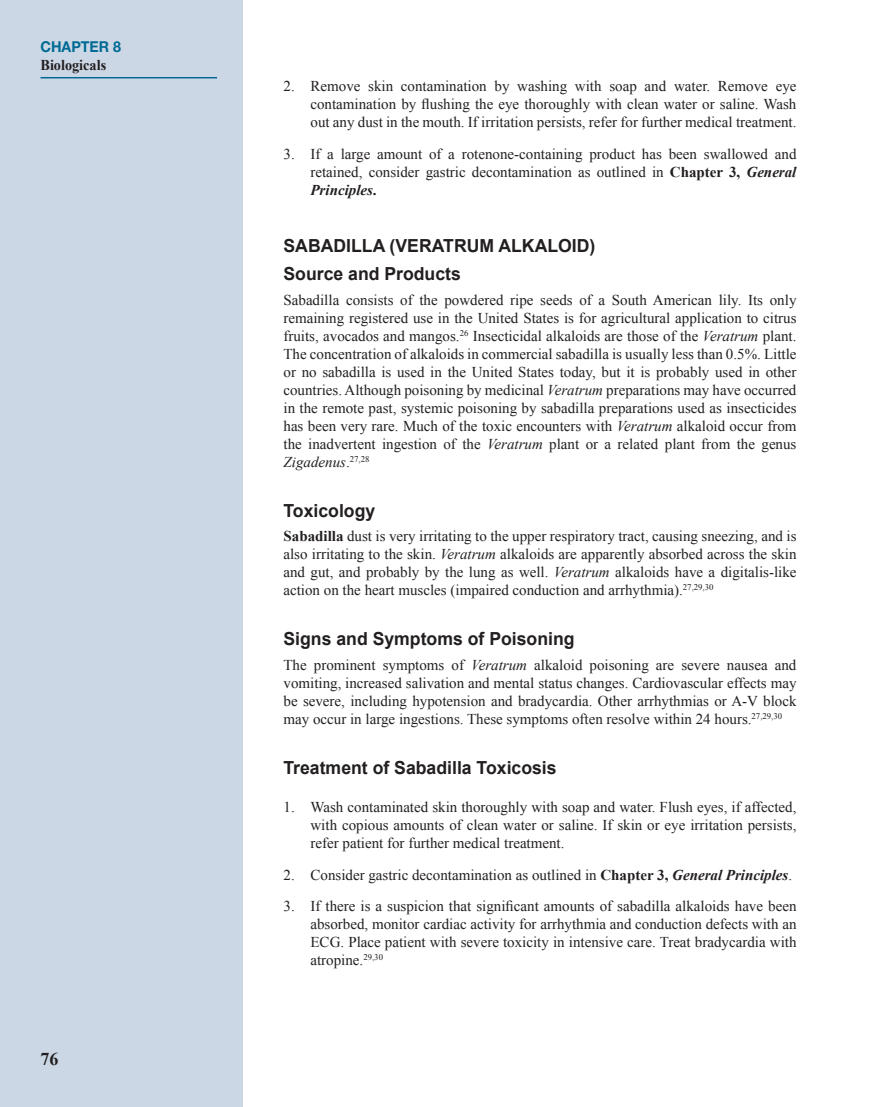
<style>
.page{position:relative;width:891px;height:1107px;background:#fff}
.page>*{position:absolute;margin:0;border:0;box-sizing:border-box;transform-origin:0 0}
.t1{font:700 18px/28.3px "Arial";color:#231f20}
.t2{font:700 18px "Times New Roman";color:#231f20}
.t3{font:15px/18px "Times New Roman";color:#231f20;text-align:justify}
.t4{font:700 15px "Times New Roman";color:#231f20;scale:.95 1}
.t5{font:700 15px "Helvetica Neue";color:#006a95;scale:.95 1}
.s1{font-weight:700}
.s2{font-weight:700;font-style:italic}
.s3{font-style:italic}
</style>
<div class="page">
<div style="left:0;top:0;width:243px;height:1107px;background:#cbd7e4"></div>
<hr style="left:40px;top:77px;width:177px;height:1px;background:#006a95">
<p class="t5" style="left:40px;top:38px;width:86px">CHAPTER 8</p>
<p class="t4" style="left:40px;top:55px;width:71px">Biologicals</p>
<p class="t2" style="left:40px;top:1047px;width:19px">76</p>
<p class="t3" style="left:310px;top:77px;width:488px;text-indent:-27px">2. Remove skin contamination by washing with soap and water. Remove eye contamination by flushing the eye thoroughly with clean water or saline. Wash out any dust in the mouth. If irritation persists, refer for further medical treatment.</p>
<p class="t3" style="left:310px;top:145px;width:488px;text-indent:-27px">3. If a large amount of a rotenone-containing product has been swallowed and retained, consider gastric decontamination as outlined in <span class="s1">Chapter 3,</span> <span class="s2">General Principles</span><span class="s1">.</span></p>
<p class="t1" style="left:284px;top:232px;width:313px">SABADILLA (VERATRUM ALKALOID)<br>Source and Products</p>
<p class="t3" style="left:284px;top:290px;width:515px">Sabadilla consists of the powdered ripe seeds of a South American lily. Its only remaining registered use in the United States is for agricultural application to citrus fruits, avocados and mangos.<sup>26</sup> Insecticidal alkaloids are those of the <span class="s3">Veratrum</span> plant.<br>The concentration of alkaloids in commercial sabadilla is usually less than 0.5%. Little or no sabadilla is used in the United States today, but it is probably used in other countries. Although poisoning by medicinal <span class="s3">Veratrum</span> preparations may have occurred in the remote past, systemic poisoning by sabadilla preparations used as insecticides has been very rare. Much of the toxic encounters with <span class="s3">Veratrum</span> alkaloid occur from the inadvertent ingestion of the <span class="s3">Veratrum</span> plant or a related plant from the genus <span class="s3">Zigadenus</span>.<sup>27,28</sup></p>
<p class="t1" style="left:284px;top:497px;width:93px">Toxicology</p>
<p class="t3" style="left:284px;top:527px;width:515px"><span class="s1">Sabadilla</span> dust is very irritating to the upper respiratory tract, causing sneezing, and is also irritating to the skin. <span class="s3">Veratrum</span> alkaloids are apparently absorbed across the skin and gut, and probably by the lung as well. <span class="s3">Veratrum</span> alkaloids have a digitalis-like action on the heart muscles (impaired conduction and arrhythmia).<sup>27,29,30</sup></p>
<p class="t1" style="left:284px;top:625px;width:293px">Signs and Symptoms of Poisoning</p>
<p class="t3" style="left:284px;top:656px;width:515px">The prominent symptoms of <span class="s3">Veratrum</span> alkaloid poisoning are severe nausea and vomiting, increased salivation and mental status changes. Cardiovascular effects may be severe, including hypotension and bradycardia. Other arrhythmias or A-V block may occur in large ingestions. These symptoms often resolve within 24 hours.<sup>27,29,30</sup></p>
<p class="t1" style="left:284px;top:754px;width:275px">Treatment of Sabadilla Toxicosis</p>
<p class="t3" style="left:311px;top:798px;width:488px;text-indent:-27px">1. Wash contaminated skin thoroughly with soap and water. Flush eyes, if affected, with copious amounts of clean water or saline. If skin or eye irritation persists, refer patient for further medical treatment.</p>
<p class="t3" style="left:284px;top:866px;width:510px">2. Consider gastric decontamination as outlined in <span class="s1">Chapter 3,</span> <span class="s2">General Principles</span>.</p>
<p class="t3" style="left:311px;top:897px;width:488px;text-indent:-27px">3. If there is a suspicion that significant amounts of sabadilla alkaloids have been absorbed, monitor cardiac activity for arrhythmia and conduction defects with an ECG. Place patient with severe toxicity in intensive care. Treat bradycardia with atropine.<sup>29,30</sup></p>
</div>
